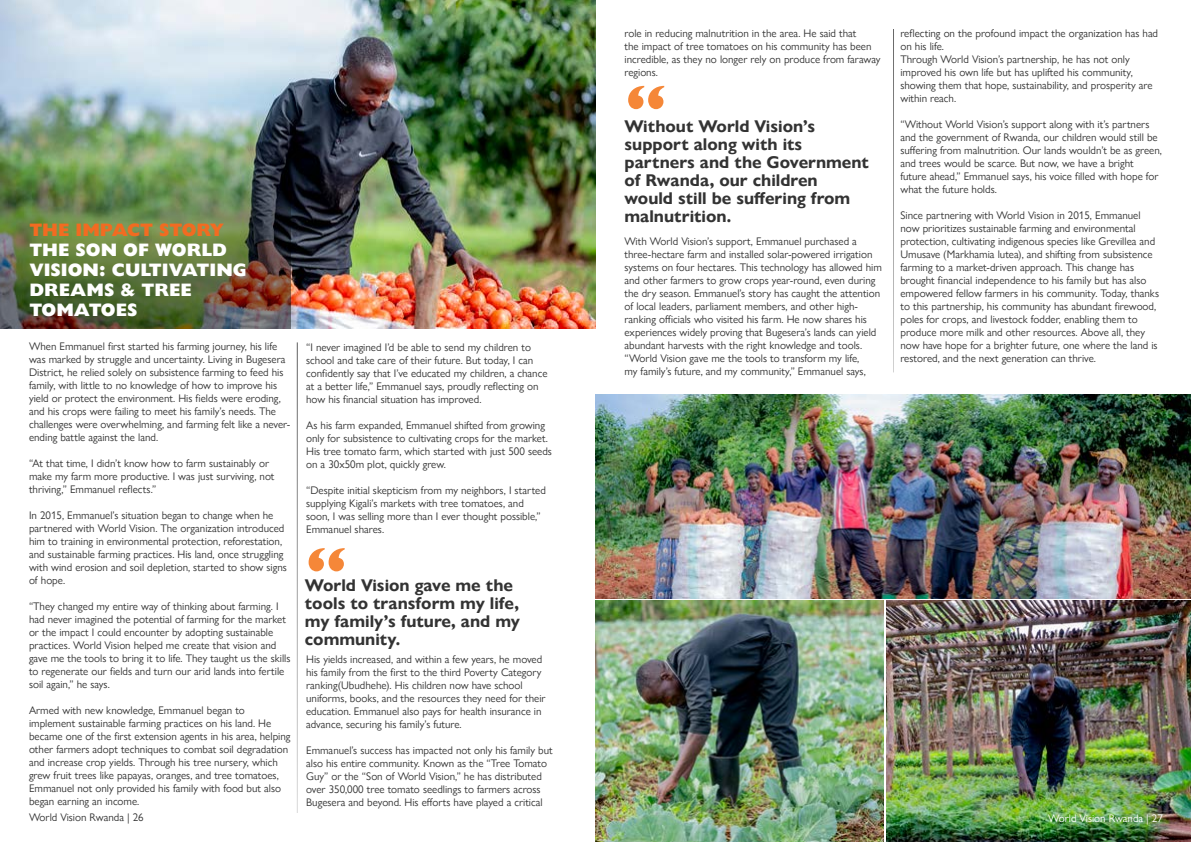
<style>
.page{position:relative;width:1191px;height:842px;background:#fff}
.page>*{position:absolute;margin:0;border:0;box-sizing:border-box;transform-origin:0 0}
.t1{font:800 60px "Gill Sans Nova";color:#f58738}
.t2{font:800 18px/20px "Gill Sans Nova";color:#fff}
.t3{font:800 18px "Gill Sans Nova";color:#f26b21}
.t4{font:700 17px/18px "Gill Sans Nova";color:#333}
.t5{font:11px/13px "Gill Sans Nova";color:#333}
.t6{font:11px "Gill Sans Nova";color:#fff}
</style>
<div class="page">
<img style="left:0;top:0;width:595px;height:328px">
<img style="left:0;top:52px;width:290px;height:276px">
<hr style="left:297px;top:342px;width:1px;height:471px;background:#333">
<img style="left:595px;top:394px;width:596px;height:204px">
<img style="left:886px;top:600px;width:305px;height:242px">
<img style="left:595px;top:600px;width:288px;height:242px">
<hr style="left:893px;top:29px;width:1px;height:343px;background:#333">
<h2 class="t3" style="left:29px;top:218px;width:196px">THE IMPACT STORY</h2>
<h2 class="t2" style="left:29px;top:239px;width:219px">THE SON OF WORLD<br>VISION: CULTIVATING<br>DREAMS &amp; TREE<br>TOMATOES</h2>
<p class="t5" style="left:29px;top:339px;width:263px">When Emmanuel first started his farming journey, his life was marked by struggle and uncertainty. Living in Bugesera District, he relied solely on subsistence farming to feed his family, with little to no knowledge of how to improve his yield or protect the environment. His fields were eroding, and his crops were failing to meet his family’s needs. The challenges were overwhelming, and farming felt like a never&shy;ending battle against the land.</p>
<p class="t5" style="left:29px;top:456px;width:247px">“At that time, I didn’t know how to farm sustainably or make my farm more productive. I was just surviving, not thriving,” Emmanuel reflects.”</p>
<p class="t5" style="left:29px;top:508px;width:259px">In 2015, Emmanuel’s situation began to change when he partnered with World Vision. The organization introduced him to training in environmental protection, reforestation, and sustainable farming practices. His land, once struggling with wind erosion and soil depletion, started to show signs of hope.</p>
<p class="t5" style="left:29px;top:599px;width:263px">“They changed my entire way of thinking about farming. I had never imagined the potential of farming for the market or the impact I could encounter by adopting sustainable practices. World Vision helped me create that vision and gave me the tools to bring it to life. They taught us the skills to regenerate our fields and turn our arid lands into fertile soil again,” he says.</p>
<p class="t5" style="left:29px;top:703px;width:263px">Armed with new knowledge, Emmanuel began to implement sustainable farming practices on his land. He became one of the first extension agents in his area, helping other farmers adopt techniques to combat soil degradation and increase crop yields. Through his tree nursery, which grew fruit trees like papayas, oranges, and tree tomatoes, Emmanuel not only provided his family with food but also began earning an income.</p>
<p class="t5" style="left:29px;top:810px;width:116px">World Vision Rwanda | 26</p>
<p class="t5" style="left:306px;top:341px;width:243px">“I never imagined I’d be able to send my children to school and take care of their future. But today, I can confidently say that I’ve educated my children, a chance at a better life,” Emmanuel says, proudly reflecting on how his financial situation has improved.</p>
<p class="t5" style="left:306px;top:419px;width:247px">As his farm expanded, Emmanuel shifted from growing only for subsistence to cultivating crops for the market.<br>His tree tomato farm, which started with just 500 seeds on a 30x50m plot, quickly grew.</p>
<p class="t5" style="left:306px;top:484px;width:241px">“Despite initial skepticism from my neighbors, I started supplying Kigali’s markets with tree tomatoes, and soon, I was selling more than I ever thought possible,” Emmanuel shares.</p>
<h1 class="t1" style="left:305px;top:531px;width:43px">“</h1>
<h3 class="t4" style="left:305px;top:576px;width:217px">World Vision gave me the tools to transform my life, my family’s future, and my community.</h3>
<p class="t5" style="left:306px;top:653px;width:241px">His yields increased, and within a few years, he moved his family from the first to the third Poverty Category ranking(Ubudhehe). His children now have school uniforms, books, and the resources they need for their education. Emmanuel also pays for health insurance in advance, securing his family’s future.</p>
<p class="t5" style="left:306px;top:744px;width:248px">Emmanuel’s success has impacted not only his family but also his entire community. Known as the “Tree Tomato Guy” or the “Son of World Vision,” he has distributed over 350,000 tree tomato seedlings to farmers across Bugesera and beyond. His efforts have played a critical</p>
<p class="t5" style="left:624px;top:27px;width:257px">role in reducing malnutrition in the area. He said that<br>the impact of tree tomatoes on his community has been incredible, as they no longer rely on produce from faraway regions.</p>
<h1 class="t1" style="left:624px;top:69px;width:43px">“</h1>
<h3 class="t4" style="left:624px;top:117px;width:246px">Without World Vision’s support along with its partners and the Government of Rwanda, our children would still be suffering from malnutrition.</h3>
<p class="t5" style="left:624px;top:235px;width:259px">With World Vision’s support, Emmanuel purchased a three-hectare farm and installed solar-powered irrigation systems on four hectares. This technology has allowed him and other farmers to grow crops year-round, even during the dry season. Emmanuel’s story has caught the attention of local leaders, parliament members, and other high&shy;ranking officials who visited his farm. He now shares his experiences widely proving that Bugesera’s lands can yield abundant harvests with the right knowledge and tools. “World Vision gave me the tools to transform my life,<br>my family’s future, and my community,” Emmanuel says,</p>
<p class="t5" style="left:900px;top:27px;width:259px">reflecting on the profound impact the organization has had on his life.<br>Through World Vision’s partnership, he has not only improved his own life but has uplifted his community, showing them that hope, sustainability, and prosperity are within reach.</p>
<p class="t5" style="left:900px;top:118px;width:263px">“Without World Vision’s support along with it’s partners and the government of Rwanda, our children would still be suffering from malnutrition. Our lands wouldn’t be as green, and trees would be scarce. But now, we have a bright future ahead,” Emmanuel says, his voice filled with hope for what the future holds.</p>
<p class="t5" style="left:900px;top:209px;width:260px">Since partnering with World Vision in 2015, Emmanuel now prioritizes sustainable farming and environmental protection, cultivating indigenous species like Grevillea and Umusave (Markhamia lutea), and shifting from subsistence farming to a market-driven approach. This change has brought financial independence to his family but has also empowered fellow farmers in his community. Today, thanks to this partnership, his community has abundant firewood, poles for crops, and livestock fodder, enabling them to produce more milk and other resources. Above all, they now have hope for a brighter future, one where the land is restored, and the next generation can thrive.</p>
<p class="t6" style="left:1048px;top:812px;width:116px">World Vision Rwanda | 27</p>
</div>
